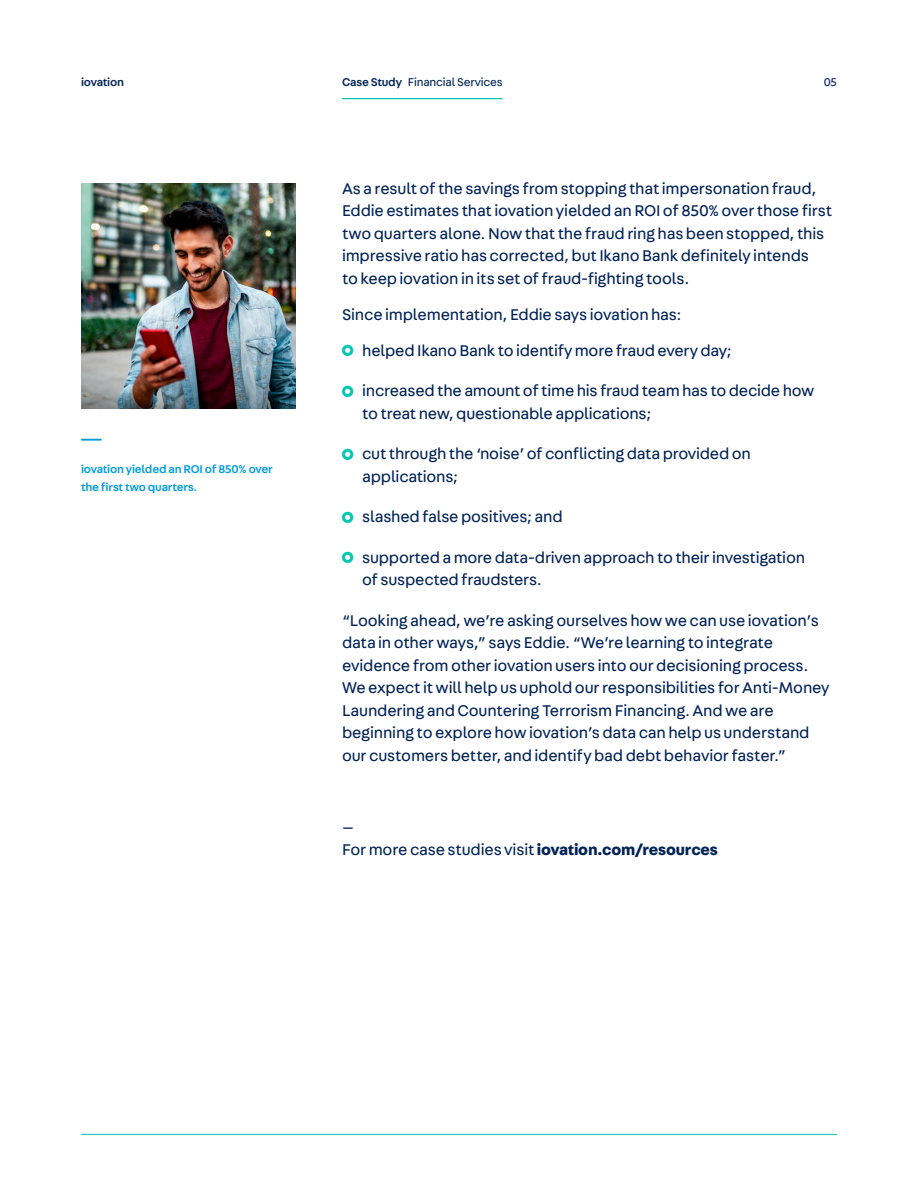
<style>
.page{position:relative;width:918px;height:1188px;background:#fff}
.page>*{position:absolute;margin:0;border:0;box-sizing:border-box;transform-origin:0 0}
.Interior____Did-You{font:20.7px "iovation glyphs";color:#009cde}
.Interior____Body{font:16.5px/22.5px "Fabriga";letter-spacing:-.015em;color:#002256}
.Interior____Did-You-2{font:500 12px/18px "Fabriga";letter-spacing:-.015em;color:#009cde}
.t1{font:12px "Fabriga";letter-spacing:-.015em;color:#002256}
.t2{font:500 12px "Fabriga";letter-spacing:-.015em;color:#002256}
.s1{font-weight:500}
.s2{font-family:"iovation glyphs";font-size:11.25px;color:#00c7b1}
.s3{font-weight:700}
</style>
<div class="page">
<hr style="left:81px;top:1134px;width:756px;height:1px;background:#00c7b1">
<img style="left:81px;top:183px;width:215px;height:225px">
<hr style="left:342px;top:98px;width:161px;height:1px;background:#00c7b1">
<p class="t2" style="left:81px;top:73px;width:45px">iovation</p>
<p class="t1" style="left:342px;top:74px;width:162px"><span class="s1">Case Study</span> Financial Services</p>
<p class="t1" style="left:824px;top:74px;width:15px">05</p>
<p class="Interior____Did-You" style="left:81px;top:431px;width:22px">B</p>
<p class="Interior____Did-You-2" style="left:81px;top:459px;width:193px">iovation yielded an ROI of 850% over the first two quarters.</p>
<p class="Interior____Body" style="left:342px;top:176px;width:492px">As a result of the savings from stopping that impersonation fraud, Eddie estimates that iovation yielded an ROI of 850% over those first two quarters alone. Now that the fraud ring has been stopped, this impressive ratio has corrected, but Ikano Bank definitely intends<br>to keep iovation in its set of fraud-fighting tools.</p>
<p class="Interior____Body" style="left:342px;top:302px;width:341px">Since implementation, Eddie says iovation has:</p>
<p class="Interior____Body" style="left:342px;top:338px;width:391px"><span class="s2">A</span> helped Ikano Bank to identify more fraud every day;</p>
<p class="Interior____Body" style="left:362px;top:379px;width:454px;text-indent:-20px"><span class="s2">A</span> increased the amount of time his fraud team has to decide how to treat new, questionable applications;</p>
<p class="Interior____Body" style="left:362px;top:442px;width:390px;text-indent:-20px"><span class="s2">A</span> cut through the ‘noise’ of conflicting data provided on applications;</p>
<p class="Interior____Body" style="left:342px;top:505px;width:222px"><span class="s2">A</span> slashed false positives; and</p>
<p class="Interior____Body" style="left:362px;top:545px;width:444px;text-indent:-20px"><span class="s2">A</span> supported a more data-driven approach to their investigation of suspected fraudsters.</p>
<p class="Interior____Body" style="left:342px;top:608px;width:489px">“Looking ahead, we’re asking ourselves how we can use iovation’s data in other ways,” says Eddie. “We’re learning to integrate evidence from other iovation users into our decisioning process.<br>We expect it will help us uphold our responsibilities for Anti-Money Laundering and Countering Terrorism Financing. And we are beginning to explore how iovation’s data can help us understand our customers better, and identify bad debt behavior faster.”</p>
<p class="Interior____Body" style="left:342px;top:815px;width:377px">—<br>For more case studies visit <span class="s3">iovation.com/resources</span></p>
</div>
